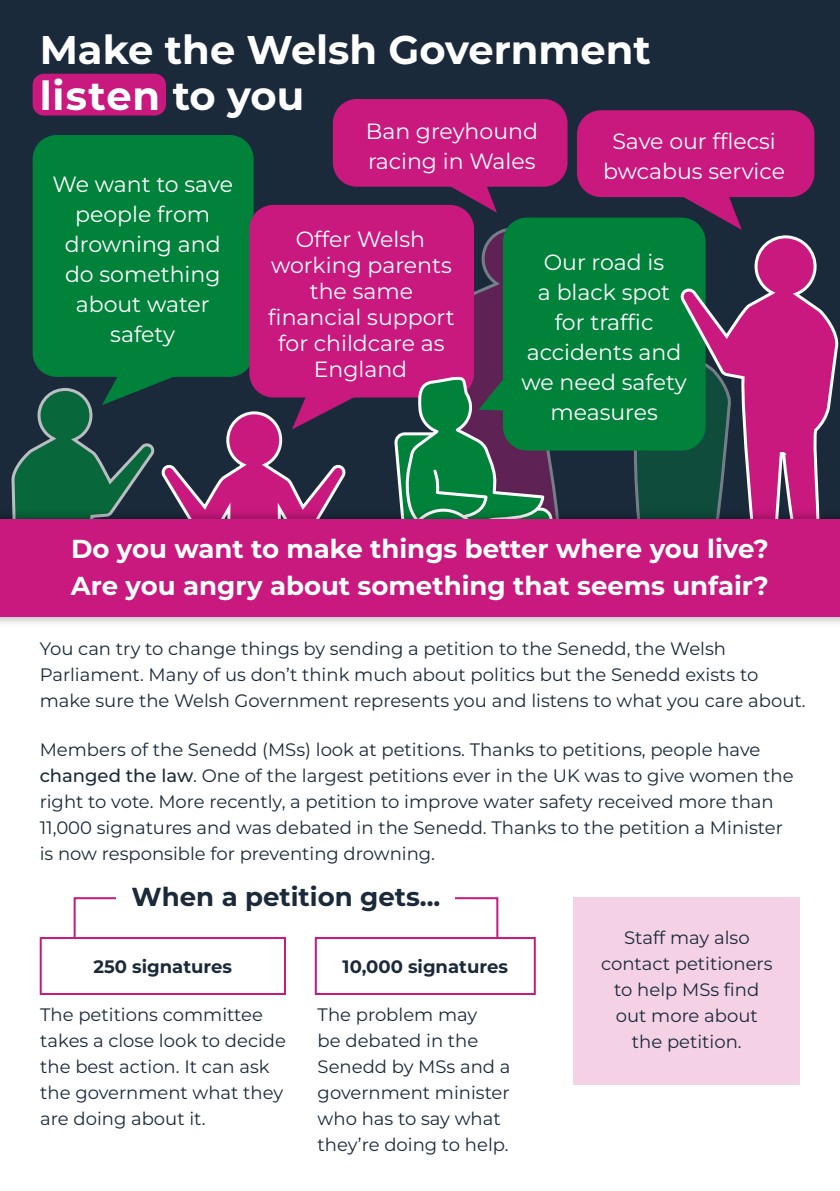
<style>
.page{position:relative;width:840px;height:1191px;background:#fff}
.page>*{position:absolute;margin:0;border:0;box-sizing:border-box;transform-origin:0 0}
.t1{font:700 40px/46px "Montserrat";color:#fff}
.t2{font:700 26px/37px "Montserrat";color:#fff}
.t3{font:700 26px "Montserrat";color:#1b2a3b}
.t4{font:22px/30px "Montserrat";color:#fff;text-align:center}
.t5{font:18px/26px "Montserrat";color:#1b2a3b}
.t6{font:700 18px "Montserrat";color:#1b2a3b}
.s1{font-weight:500}
</style>
<div class="page">
<div style="left:0;top:0;width:839px;height:543px;background:#1b2a3b"></div>
<div style="left:33px;top:74px;width:133px;height:42px;background:#c9187e;border-radius:11px"></div>
<svg style="left:474px;top:228px;width:91px;height:223px"></svg>
<svg style="left:570px;top:450px;width:107px;height:58px"></svg>
<svg style="left:680px;top:197px;width:61px;height:33px"></svg>
<div style="left:576px;top:110px;width:238px;height:87px;background:#c9187e;border-radius:24px"></div>
<div style="left:33px;top:135px;width:220px;height:242px;background:#00823b;border-radius:24px"></div>
<div style="left:249px;top:205px;width:225px;height:192px;background:#c9187e;border-radius:24px"></div>
<div style="left:502px;top:217px;width:203px;height:233px;background:#00823b;border-radius:24px"></div>
<svg style="left:677px;top:235px;width:162px;height:273px"></svg>
<div style="left:332px;top:99px;width:235px;height:88px;background:#c9187e;border-radius:24px"></div>
<div style="left:0;top:508px;width:839px;height:119px;background:#000;opacity:.4"></div>
<div style="left:0;top:518px;width:839px;height:98px;background:#c9187e"></div>
<svg style="left:11px;top:371px;width:347px;height:148px"></svg>
<svg style="left:435px;top:186px;width:61px;height:27px"></svg>
<svg style="left:395px;top:365px;width:163px;height:154px"></svg>
<div style="left:74px;top:897px;width:424px;height:43px;border:2px solid #c9187e"></div>
<div style="left:40px;top:937px;width:246px;height:58px;border:2px solid #c9187e"></div>
<div style="left:314px;top:937px;width:221px;height:58px;border:2px solid #c9187e"></div>
<div style="left:117px;top:863px;width:338px;height:68px;background:#fff"></div>
<div style="left:573px;top:897px;width:226px;height:187px;background:#f4d1e5"></div>
<h1 class="t1" style="left:40px;top:26px;width:612px">Make the Welsh Government listen to you</h1>
<p class="t4" style="left:52px;top:168px;width:182px">We want to save</p>
<p class="t4" style="left:65px;top:198px;width:157px">people from drowning and do something about water safety</p>
<p class="t4" style="left:365px;top:115px;width:174px;text-align:left">Ban greyhound racing in Wales</p>
<p class="t4" style="left:612px;top:126px;width:165px">Save our fflecsi</p>
<p class="t4" style="left:603px;top:156px;width:183px">bwcabus service</p>
<p class="t4" style="left:268px;top:225px;width:188px;line-height:26px">Offer Welsh working parents the same financial support for childcare as<br>England</p>
<p class="t4" style="left:521px;top:246px;width:167px">Our road is<br>a black spot for traffic accidents and we need safety measures</p>
<h2 class="t2" style="left:71px;top:529px;width:699px">Do you want to make things better where you live?<br>Are you angry about something that seems unfair?</h2>
<p class="t5" style="left:40px;top:635px;width:767px">You can try to change things by sending a petition to the Senedd, the Welsh<br>Parliament. Many of us don’t think much about politics but the Senedd exists to make sure the Welsh Government represents you and listens to what you care about.</p>
<p class="t5" style="left:40px;top:736px;width:755px">Members of the Senedd (MSs) look at petitions. Thanks to petitions, people have <span class="s1">changed the law</span>. One of the largest petitions ever in the UK was to give women the right to vote. More recently, a petition to improve water safety received more than 11,000 signatures and was debated in the Senedd. Thanks to the petition a Minister is now responsible for preventing drowning.</p>
<h2 class="t3" style="left:131px;top:879px;width:310px">When a petition gets...</h2>
<p class="t6" style="left:93px;top:954px;width:140px">250 signatures</p>
<p class="t6" style="left:342px;top:954px;width:167px">10,000 signatures</p>
<p class="t5" style="left:40px;top:1001px;width:247px">The petitions committee takes a close look to decide the best action. It can ask the government what they are doing about it.</p>
<p class="t5" style="left:317px;top:1001px;width:194px">The problem may<br>be debated in the<br>Senedd by MSs and a government minister who has to say what they’re doing to help.</p>
<p class="t5" style="left:600px;top:924px;width:173px;text-align:center">Staff may also contact petitioners to help MSs find out more about the petition.</p>
</div>
